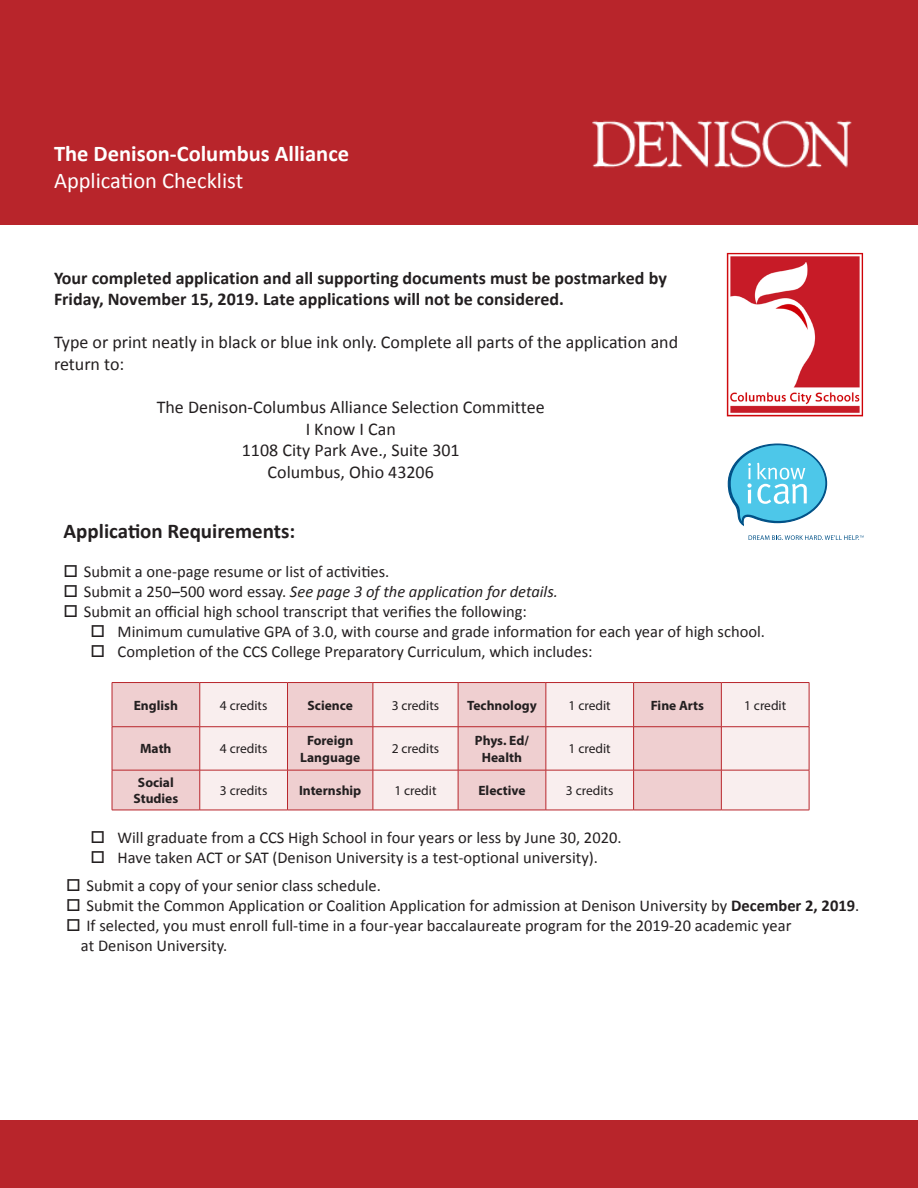
<style>
.page{position:relative;width:918px;height:1188px;background:#fff}
.page>*{position:absolute;margin:0;border:0;box-sizing:border-box;transform-origin:0 0}
.t1{font:700 22.5px "Calibri";color:#fff}
.t2{font:22.5px "Calibri";color:#fff}
.t3{font:700 21px "Calibri";color:#231f20}
.t4{font:18px/21.6px "Calibri";color:#231f20}
.t5{font:700 18px/21.6px "Calibri";color:#231f20}
.t6{font:16.5px/19.8px "Calibri";color:#231f20}
.t7{font:700 13.5px/16.2px "Myriad Pro";color:#231f20;text-align:center}
.t8{font:13.5px "Myriad Pro";color:#231f20}
.s1{font-style:italic}
.s2{font-weight:700}
</style>
<div class="page">
<div style="left:0;top:0;width:918px;height:225px;background:#b8252b"></div>
<img style="left:726px;top:252px;width:138px;height:165px">
<svg style="left:727px;top:443px;width:101px;height:84px"></svg>
<svg style="left:749px;top:535px;width:115px;height:5px"></svg>
<div style="left:0;top:1120px;width:918px;height:68px;background:#b8252b"></div>
<div style="left:113px;top:683px;width:87px;height:127px;background:#efcfd0"></div>
<svg style="left:201px;top:683px;width:608px;height:127px;background:#f3dede"></svg>
<hr style="left:200px;top:683px;width:1px;height:44px;background:#b8252b">
<hr style="left:287px;top:683px;width:1px;height:44px;background:#b8252b">
<hr style="left:458px;top:683px;width:1px;height:44px;background:#b8252b">
<hr style="left:546px;top:683px;width:1px;height:44px;background:#b8252b">
<hr style="left:633px;top:683px;width:1px;height:44px;background:#b8252b">
<hr style="left:721px;top:683px;width:1px;height:44px;background:#b8252b">
<hr style="left:200px;top:727px;width:1px;height:43px;background:#b8252b">
<hr style="left:287px;top:727px;width:1px;height:43px;background:#b8252b">
<hr style="left:373px;top:727px;width:1px;height:43px;background:#b8252b">
<hr style="left:458px;top:727px;width:1px;height:43px;background:#b8252b">
<hr style="left:546px;top:727px;width:1px;height:43px;background:#b8252b">
<hr style="left:633px;top:727px;width:1px;height:43px;background:#b8252b">
<hr style="left:721px;top:727px;width:1px;height:43px;background:#b8252b">
<hr style="left:200px;top:770px;width:1px;height:40px;background:#b8252b">
<hr style="left:287px;top:770px;width:1px;height:40px;background:#b8252b">
<hr style="left:373px;top:770px;width:1px;height:40px;background:#b8252b">
<hr style="left:458px;top:770px;width:1px;height:40px;background:#b8252b">
<hr style="left:546px;top:770px;width:1px;height:40px;background:#b8252b">
<hr style="left:633px;top:770px;width:1px;height:40px;background:#b8252b">
<hr style="left:721px;top:770px;width:1px;height:40px;background:#b8252b">
<hr style="left:373px;top:682px;width:85px;height:1px;background:#b8252b">
<hr style="left:458px;top:682px;width:88px;height:1px;background:#b8252b">
<hr style="left:546px;top:682px;width:88px;height:1px;background:#b8252b">
<hr style="left:634px;top:682px;width:87px;height:1px;background:#b8252b">
<hr style="left:721px;top:682px;width:88px;height:1px;background:#b8252b">
<hr style="left:809px;top:683px;width:1px;height:44px;background:#b8252b">
<hr style="left:112px;top:727px;width:1px;height:43px;background:#b8252b">
<hr style="left:373px;top:726px;width:85px;height:1px;background:#b8252b">
<hr style="left:458px;top:726px;width:88px;height:1px;background:#b8252b">
<hr style="left:546px;top:726px;width:88px;height:1px;background:#b8252b">
<hr style="left:634px;top:726px;width:87px;height:1px;background:#b8252b">
<hr style="left:721px;top:726px;width:88px;height:1px;background:#b8252b">
<hr style="left:809px;top:727px;width:1px;height:43px;background:#b8252b">
<hr style="left:112px;top:770px;width:88px;height:1px;background:#b8252b">
<hr style="left:112px;top:770px;width:1px;height:40px;background:#b8252b">
<hr style="left:200px;top:770px;width:88px;height:1px;background:#b8252b">
<hr style="left:288px;top:770px;width:85px;height:1px;background:#b8252b">
<hr style="left:373px;top:770px;width:85px;height:1px;background:#b8252b">
<hr style="left:458px;top:770px;width:88px;height:1px;background:#b8252b">
<hr style="left:546px;top:770px;width:88px;height:1px;background:#b8252b">
<hr style="left:634px;top:770px;width:87px;height:1px;background:#b8252b">
<hr style="left:721px;top:770px;width:88px;height:1px;background:#b8252b">
<hr style="left:809px;top:770px;width:1px;height:40px;background:#b8252b">
<hr style="left:112px;top:810px;width:88px;height:1px;background:#b8252b">
<hr style="left:200px;top:810px;width:88px;height:1px;background:#b8252b">
<hr style="left:288px;top:810px;width:85px;height:1px;background:#b8252b">
<hr style="left:373px;top:810px;width:85px;height:1px;background:#b8252b">
<hr style="left:458px;top:810px;width:88px;height:1px;background:#b8252b">
<hr style="left:546px;top:810px;width:88px;height:1px;background:#b8252b">
<hr style="left:634px;top:810px;width:87px;height:1px;background:#b8252b">
<hr style="left:721px;top:810px;width:88px;height:1px;background:#b8252b">
<hr style="left:112px;top:682px;width:88px;height:1px;background:#b8252b">
<hr style="left:112px;top:683px;width:1px;height:44px;background:#b8252b">
<hr style="left:200px;top:682px;width:88px;height:1px;background:#b8252b">
<hr style="left:288px;top:682px;width:85px;height:1px;background:#b8252b">
<hr style="left:373px;top:683px;width:1px;height:44px;background:#b8252b">
<hr style="left:112px;top:726px;width:88px;height:1px;background:#b8252b">
<hr style="left:200px;top:726px;width:88px;height:1px;background:#b8252b">
<hr style="left:288px;top:726px;width:85px;height:1px;background:#b8252b">
<img style="left:592px;top:120px;width:260px;height:48px">
<h1 class="t1" style="left:54px;top:139px;width:297px">The Denison-Columbus Alliance</h1>
<h1 class="t2" style="left:54px;top:166px;width:191px">Application Checklist</h1>
<p class="t5" style="left:54px;top:267px;width:614px">Your completed application and all supporting documents must be postmarked by<br>Friday, November 15, 2019. Late applications will not be considered.</p>
<p class="t4" style="left:54px;top:332px;width:626px">Type or print neatly in black or blue ink only. Complete all parts of the application and return to:</p>
<p class="t4" style="left:157px;top:396px;width:390px;text-align:center">The Denison-Columbus Alliance Selection Committee<br>I Know I Can<br>1108 City Park Ave., Suite 301<br>Columbus, Ohio 43206</p>
<p class="t3" style="left:64px;top:517px;width:233px">Application Requirements:</p>
<p class="t6" style="left:84px;top:562px;width:476px">Submit a one-page resume or list of activities.<br>Submit a 250–500 word essay. <span class="s1">See page 3 of the application for details.<br></span>Submit an official high school transcript that verifies the following:</p>
<p class="t6" style="left:118px;top:621px;width:649px">Minimum cumulative GPA of 3.0, with course and grade information for each year of high school.<br>Completion of the CCS College Preparatory Curriculum, which includes:</p>
<p class="t7" style="left:134px;top:697px;width:46px">English</p>
<p class="t8" style="left:220px;top:697px;width:49px">4 credits</p>
<p class="t7" style="left:308px;top:697px;width:47px">Science</p>
<p class="t8" style="left:392px;top:697px;width:49px">3 credits</p>
<p class="t7" style="left:467px;top:697px;width:71px">Technology</p>
<p class="t8" style="left:569px;top:697px;width:44px">1 credit</p>
<p class="t7" style="left:651px;top:697px;width:55px">Fine Arts</p>
<p class="t8" style="left:744px;top:697px;width:44px">1 credit</p>
<p class="t7" style="left:140px;top:740px;width:33px">Math</p>
<p class="t8" style="left:220px;top:741px;width:49px">4 credits</p>
<p class="t7" style="left:300px;top:732px;width:61px">Foreign<br>Language</p>
<p class="t8" style="left:392px;top:741px;width:49px">2 credits</p>
<p class="t7" style="left:475px;top:732px;width:55px">Phys. Ed/<br>Health</p>
<p class="t8" style="left:569px;top:741px;width:44px">1 credit</p>
<p class="t7" style="left:133px;top:774px;width:46px">Social<br>Studies</p>
<p class="t8" style="left:220px;top:782px;width:49px">3 credits</p>
<p class="t7" style="left:299px;top:782px;width:64px">Internship</p>
<p class="t8" style="left:394px;top:782px;width:44px">1 credit</p>
<p class="t7" style="left:478px;top:782px;width:49px">Elective</p>
<p class="t8" style="left:566px;top:782px;width:49px">3 credits</p>
<p class="t6" style="left:117px;top:828px;width:506px">Will graduate from a CCS High School in four years or less by June 30, 2020.<br>Have taken ACT or SAT (Denison University is a test-optional university).</p>
<p class="t6" style="left:86px;top:876px;width:296px">Submit a copy of your senior class schedule.</p>
<p class="t6" style="left:86px;top:896px;width:774px">Submit the Common Application or Coalition Application for admission at Denison University by <span class="s2">December 2, 2019</span>.</p>
<p class="t6" style="left:86px;top:916px;width:706px">If selected, you must enroll full-time in a four-year baccalaureate program for the 2019-20 academic year</p>
<p class="t6" style="left:81px;top:935px;width:148px">at Denison University.</p>
</div>
